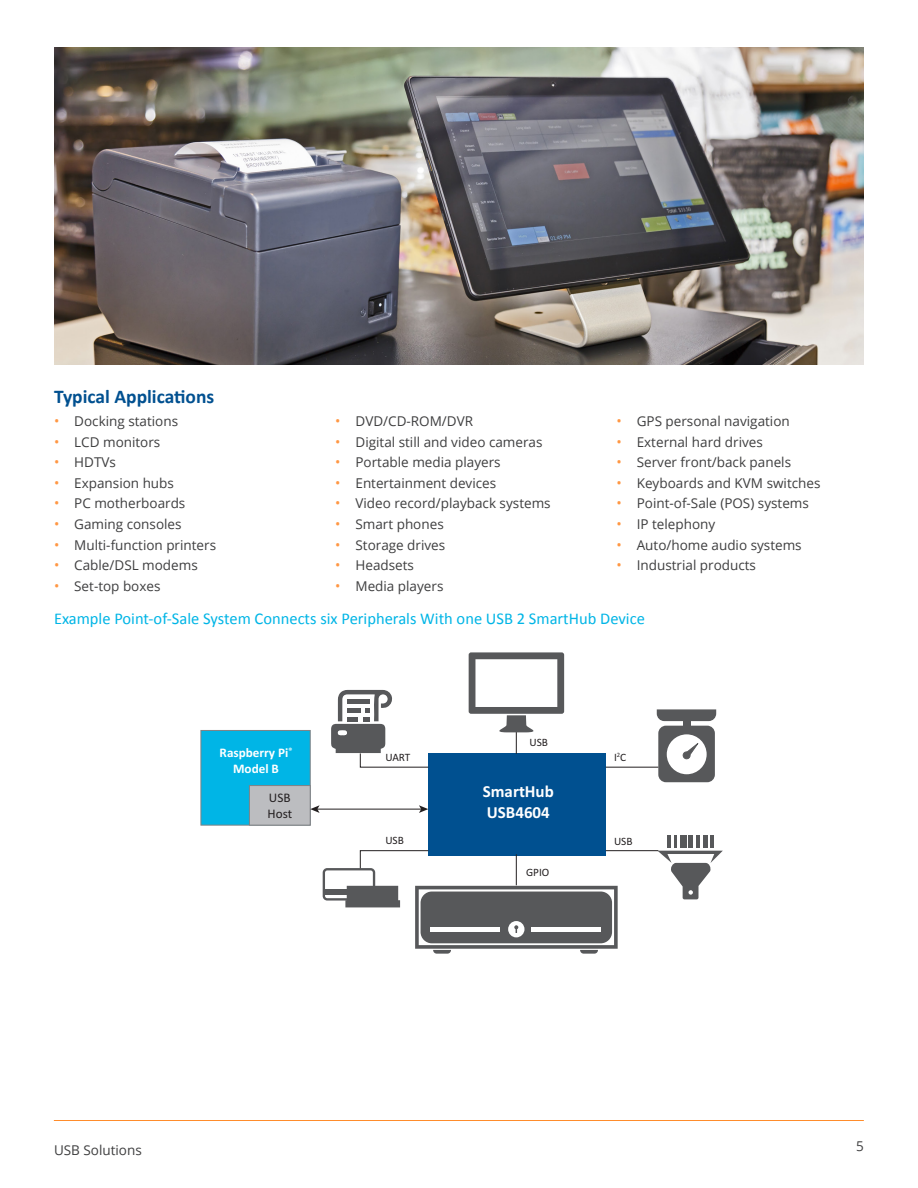
<style>
.page{position:relative;width:918px;height:1188px;background:#fff}
.page>*{position:absolute;margin:0;border:0;box-sizing:border-box;transform-origin:0 0}
.t1{font:700 19.5px "Calibri";color:#005090}
.t2{font:700 16.95px/20.4px "Calibri";color:#fff}
.t3{font:16.5px "Calibri";color:#00b5e6}
.t4{font:13.5px "Open Sans";color:#3e3e3f}
.t5{font:700 13.2px/15.8px "Calibri";color:#fff;text-align:center}
.t6{font:13.2px/15.8px "Calibri";color:#231f20}
.t7{font:11.25px "Calibri";color:#231f20}
.s1{font-size:14.25px;color:#ff9743}
</style>
<div class="page">
<hr style="left:54px;top:1120px;width:810px;height:1px;background:#ff8c2b">
<img style="left:54px;top:48px;width:810px;height:316px">
<div style="left:658px;top:726px;width:57px;height:56px;background:#57585a;border-radius:8px"></div>
<div style="left:667px;top:734px;width:40px;height:40px;background:#fff;border-radius:50%"></div>
<svg style="left:683px;top:743px;width:15px;height:16px"></svg>
<div style="left:683px;top:720px;width:7px;height:8px;background:#57585a"></div>
<svg style="left:657px;top:709px;width:59px;height:12px"></svg>
<svg style="left:659px;top:835px;width:64px;height:64px"></svg>
<svg style="left:331px;top:690px;width:61px;height:63px"></svg>
<svg style="left:415px;top:886px;width:203px;height:68px"></svg>
<svg style="left:359px;top:722px;width:300px;height:164px"></svg>
<div style="left:323px;top:868px;width:52px;height:33px;border:2px solid #57585a;border-radius:3px"></div>
<div style="left:324px;top:890px;width:30px;height:5px;background:#57585a"></div>
<svg style="left:345px;top:886px;width:55px;height:21px"></svg>
<svg style="left:469px;top:652px;width:95px;height:80px"></svg>
<div style="left:200px;top:730px;width:111px;height:96px;background:#00b5e6;border:1px solid #808285"></div>
<div style="left:249px;top:785px;width:62px;height:41px;background:#bcbdc0;border:1px solid #808285"></div>
<hr style="left:317px;top:809px;width:105px;height:1px;background:#231f20">
<svg style="left:310px;top:805px;width:10px;height:8px"></svg>
<svg style="left:419px;top:805px;width:9px;height:8px"></svg>
<h1 class="t1" style="left:54px;top:383px;width:162px">Typical Applications</h1>
<p class="t4" style="left:54px;top:412px;width:126px"><span class="s1">•</span> Docking stations</p>
<p class="t4" style="left:54px;top:433px;width:108px"><span class="s1">•</span> LCD monitors</p>
<p class="t4" style="left:54px;top:453px;width:63px"><span class="s1">•</span> HDTVs</p>
<p class="t4" style="left:54px;top:474px;width:122px"><span class="s1">•</span> Expansion hubs</p>
<p class="t4" style="left:54px;top:494px;width:133px"><span class="s1">•</span> PC motherboards</p>
<p class="t4" style="left:54px;top:515px;width:129px"><span class="s1">•</span> Gaming consoles</p>
<p class="t4" style="left:54px;top:535px;width:164px"><span class="s1">•</span> Multi-function printers</p>
<p class="t4" style="left:54px;top:556px;width:145px"><span class="s1">•</span> Cable/DSL modems</p>
<p class="t4" style="left:54px;top:577px;width:108px"><span class="s1">•</span> Set-top boxes</p>
<p class="t4" style="left:616px;top:412px;width:175px"><span class="s1">•</span> GPS personal navigation</p>
<p class="t4" style="left:616px;top:433px;width:148px"><span class="s1">•</span> External hard drives</p>
<p class="t4" style="left:616px;top:453px;width:176px"><span class="s1">•</span> Server front/back panels</p>
<p class="t4" style="left:616px;top:474px;width:206px"><span class="s1">•</span> Keyboards and KVM switches</p>
<p class="t4" style="left:616px;top:494px;width:194px"><span class="s1">•</span> Point-of-Sale (POS) systems</p>
<p class="t4" style="left:616px;top:515px;width:100px"><span class="s1">•</span> IP telephony</p>
<p class="t4" style="left:616px;top:535px;width:187px"><span class="s1">•</span> Auto/home audio systems</p>
<p class="t4" style="left:616px;top:556px;width:141px"><span class="s1">•</span> Industrial products</p>
<p class="t3" style="left:54px;top:607px;width:592px">Example Point-of-Sale System Connects six Peripherals With one USB 2 SmartHub Device</p>
<p class="t4" style="left:335px;top:412px;width:139px"><span class="s1">•</span> DVD/CD-ROM/DVR</p>
<p class="t4" style="left:335px;top:433px;width:209px"><span class="s1">•</span> Digital still and video cameras</p>
<p class="t4" style="left:335px;top:453px;width:167px"><span class="s1">•</span> Portable media players</p>
<p class="t4" style="left:335px;top:474px;width:163px"><span class="s1">•</span> Entertainment devices</p>
<p class="t4" style="left:335px;top:494px;width:217px"><span class="s1">•</span> Video record/playback systems</p>
<p class="t4" style="left:335px;top:515px;width:110px"><span class="s1">•</span> Smart phones</p>
<p class="t4" style="left:335px;top:535px;width:112px"><span class="s1">•</span> Storage drives</p>
<p class="t4" style="left:335px;top:556px;width:80px"><span class="s1">•</span> Headsets</p>
<p class="t4" style="left:335px;top:577px;width:110px"><span class="s1">•</span> Media players</p>
<p class="t5" style="left:220px;top:744px;width:74px">Raspberry Pi<sup>®<br></sup>Model B</p>
<p class="t6" style="left:268px;top:789px;width:26px">USB<br>Host</p>
<p class="t7" style="left:385px;top:750px;width:27px">UART</p>
<p class="t7" style="left:385px;top:833px;width:20px">USB</p>
<p class="t7" style="left:529px;top:734px;width:20px">USB</p>
<p class="t2" style="left:483px;top:781px;width:72px">SmartHub<br>USB4604</p>
<p class="t7" style="left:526px;top:864px;width:25px">GPIO</p>
<p class="t7" style="left:614px;top:750px;width:14px">I<sup>2</sup>C</p>
<p class="t7" style="left:614px;top:834px;width:20px">USB</p>
<p class="t4" style="left:54px;top:1141px;width:89px">USB Solutions</p>
<p class="t4" style="left:856px;top:1137px;width:9px">5</p>
</div>
